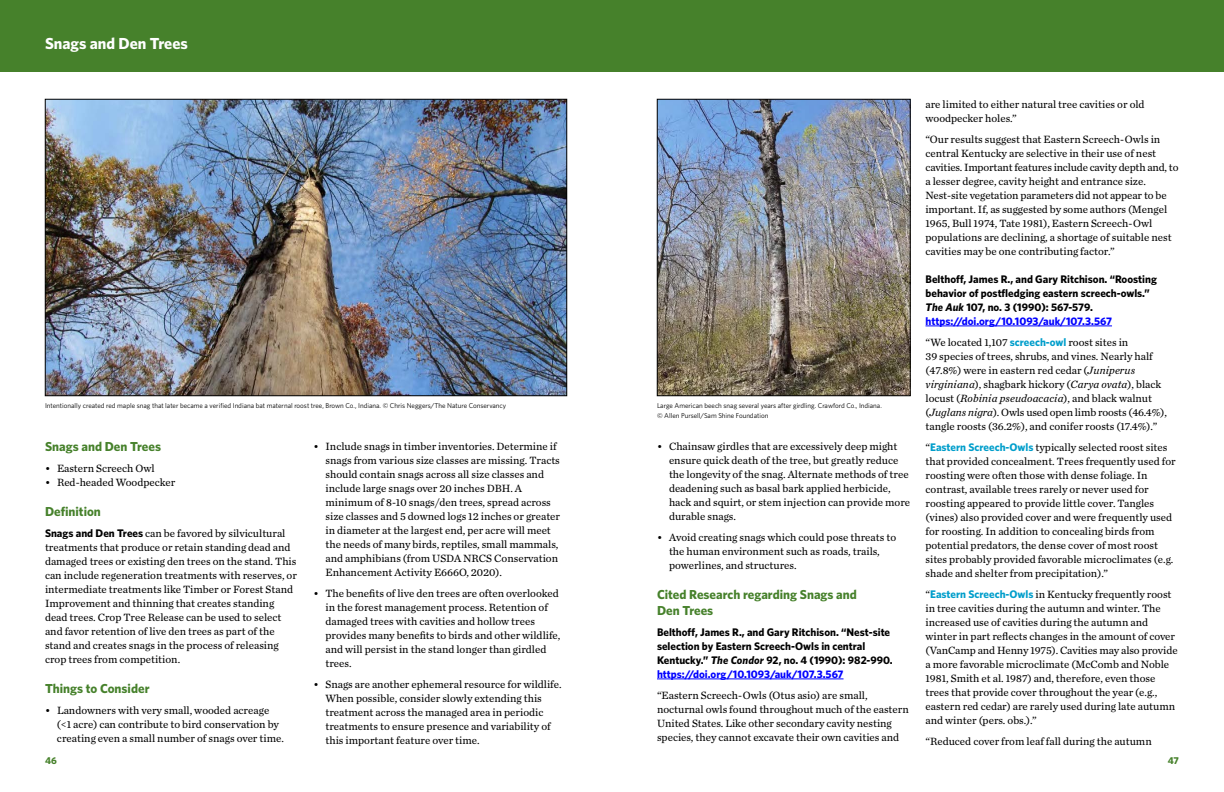
<style>
.page{position:relative;width:1224px;height:792px;background:#fff}
.page>*{position:absolute;margin:0;border:0;box-sizing:border-box;transform-origin:0 0}
.bird_name_header{font:700 16px "Whitney";color:#fff}
.h1___space{font:700 13px/16px "Whitney";color:#46812b}
.text_-_chronicle___s{font:11px/14px "Chronicle Text G2";color:#000}
.text_-_chronicle_-_i{font:11px/14px "Chronicle Text G2";color:#000}
.text_-_chronicle{font:11px/14px "Chronicle Text G2";color:#000}
.text_-_chronicle___s-2{font:700 11px/14px "Whitney";color:#000}
.t1{font:700 10px "Whitney";color:#46812b}
.photo_credit{font:7px/10px "Whitney";color:#000}
.s1{font-family:"Whitney";font-weight:700}
.s2{font-style:italic}
.s3{color:#00f}
.s4{font-family:"Whitney";font-weight:700;color:#009ecb}
</style>
<div class="page">
<div style="left:0;top:0;width:612px;height:72px;background:#46812b"></div>
<div style="left:612px;top:0;width:612px;height:72px;background:#46812b"></div>
<img style="left:47px;top:101px;width:518px;height:293px">
<div style="left:45px;top:99px;width:522px;height:297px;border:1px solid #000"></div>
<img style="left:659px;top:101px;width:249px;height:293px">
<div style="left:657px;top:99px;width:253px;height:297px;border:1px solid #000"></div>
<hr style="left:657px;top:679px;width:187px;height:1px;background:#00f">
<hr style="left:926px;top:326px;width:186px;height:1px;background:#00f">
<p class="bird_name_header" style="left:45px;top:33px;width:144px">Snags and Den Trees</p>
<p class="photo_credit" style="left:45px;top:400px;width:463px">Intentionally created red maple snag that later became a verified Indiana bat maternal roost tree, Brown Co., Indiana. © Chris Neggers/The Nature Conservancy</p>
<p class="photo_credit" style="left:657px;top:400px;width:226px">Large American beech snag several years after girdling. Crawford Co., Indiana. © Allen Pursell/Sam Shine Foundation</p>
<p class="h1___space" style="left:45px;top:439px;width:118px">Snags and Den Trees</p>
<p class="text_-_chronicle_-_i" style="left:45px;top:461px;width:111px">• Eastern Screech Owl</p>
<p class="text_-_chronicle_-_i" style="left:45px;top:475px;width:132px">• Red-headed Woodpecker</p>
<p class="h1___space" style="left:45px;top:504px;width:57px">Definition</p>
<p class="text_-_chronicle" style="left:45px;top:526px;width:253px"><span class="s1">Snags and Den Trees</span> can be favored by silvicultural treatments that produce or retain standing dead and damaged trees or existing den trees on the stand. This can include regeneration treatments with reserves, or intermediate treatments like Timber or Forest Stand Improvement and thinning that creates standing dead trees. Crop Tree Release can be used to select and favor retention of live den trees as part of the stand and creates snags in the process of releasing crop trees from competition.</p>
<p class="h1___space" style="left:45px;top:681px;width:106px">Things to Consider</p>
<p class="text_-_chronicle_-_i" style="left:57px;top:703px;width:228px;text-indent:-12px">• Landowners with very small, wooded acreage (&lt;1 acre) can contribute to bird conservation by creating even a small number of snags over time.</p>
<p class="text_-_chronicle_-_i" style="left:326px;top:439px;width:236px;text-indent:-12px">• Include snags in timber inventories. Determine if snags from various size classes are missing. Tracts should contain snags across all size classes and include large snags over 20 inches DBH. A minimum of 8-10 snags/den trees, spread across size classes and 5 downed logs 12 inches or greater in diameter at the largest end, per acre will meet the needs of many birds, reptiles, small mammals, and amphibians (from USDA NRCS Conservation Enhancement Activity E666O, 2020).</p>
<p class="text_-_chronicle_-_i" style="left:326px;top:586px;width:237px;text-indent:-12px">• The benefits of live den trees are often overlooked in the forest management process. Retention of damaged trees with cavities and hollow trees provides many benefits to birds and other wildlife, and will persist in the stand longer than girdled trees.</p>
<p class="text_-_chronicle_-_i" style="left:326px;top:677px;width:238px;text-indent:-12px">• Snags are another ephemeral resource for wildlife.<br>When possible, consider slowly extending this treatment across the managed area in periodic treatments to ensure presence and variability of this important feature over time.</p>
<p class="text_-_chronicle_-_i" style="left:669px;top:439px;width:243px;text-indent:-12px">• Chainsaw girdles that are excessively deep might ensure quick death of the tree, but greatly reduce the longevity of the snag. Alternate methods of tree deadening such as basal bark applied herbicide, hack and squirt, or stem injection can provide more durable snags.</p>
<p class="text_-_chronicle_-_i" style="left:669px;top:530px;width:229px;text-indent:-12px">• Avoid creating snags which could pose threats to the human environment such as roads, trails, powerlines, and structures.</p>
<p class="h1___space" style="left:657px;top:586px;width:201px">Cited Research regarding Snags and<br>Den Trees</p>
<p class="text_-_chronicle___s-2" style="left:657px;top:625px;width:237px">Belthoff, James R., and Gary Ritchison. “Nest-site selection by Eastern Screech-Owls in central Kentucky.” <span class="s2">The Condor</span> 92, no. 4 (1990): 982-990. <span class="s3">https://doi.org/10.1093/auk/107.3.567</span></p>
<p class="text_-_chronicle___s" style="left:657px;top:688px;width:253px">“Eastern Screech-Owls (Otus asio) are small, nocturnal owls found throughout much of the eastern United States. Like other secondary cavity nesting species, they cannot excavate their own cavities and</p>
<p class="text_-_chronicle___s" style="left:926px;top:97px;width:221px">are limited to either natural tree cavities or old woodpecker holes.”</p>
<p class="text_-_chronicle" style="left:926px;top:132px;width:255px">“Our results suggest that Eastern Screech-Owls in central Kentucky are selective in their use of nest cavities. Important features include cavity depth and, to a lesser degree, cavity height and entrance size.<br>Nest-site vegetation parameters did not appear to be important. If, as suggested by some authors (Mengel 1965, Bull 1974, Tate 1981), Eastern Screech-Owl populations are declining, a shortage of suitable nest cavities may be one contributing factor.”</p>
<p class="text_-_chronicle___s-2" style="left:926px;top:272px;width:233px">Belthoff, James R., and Gary Ritchison. “Roosting behavior of postfledging eastern screech-owls.” <span class="s2">The Auk</span> 107, no. 3 (1990): 567-579. <span class="s3">https://doi.org/10.1093/auk/107.3.567</span></p>
<p class="text_-_chronicle___s" style="left:926px;top:335px;width:243px">“We located 1,107 <span class="s4">screech-owl</span> roost sites in<br>39 species of trees, shrubs, and vines. Nearly half (47.8%) were in eastern red cedar (<span class="s2">Juniperus virginiana</span>), shagbark hickory (<span class="s2">Carya ovata</span>), black locust (<span class="s2">Robinia pseudoacacia</span>), and black walnut (<span class="s2">Juglans nigra</span>). Owls used open limb roosts (46.4%), tangle roosts (36.2%), and conifer roosts (17.4%).”</p>
<p class="text_-_chronicle___s" style="left:926px;top:440px;width:252px">“<span class="s4">Eastern Screech-Owls</span> typically selected roost sites that provided concealment. Trees frequently used for roosting were often those with dense foliage. In contrast, available trees rarely or never used for roosting appeared to provide little cover. Tangles (vines) also provided cover and were frequently used for roosting. In addition to concealing birds from potential predators, the dense cover of most roost sites probably provided favorable microclimates (e.g. shade and shelter from precipitation).”</p>
<p class="text_-_chronicle___s" style="left:926px;top:587px;width:254px">“<span class="s4">Eastern Screech-Owls</span> in Kentucky frequently roost in tree cavities during the autumn and winter. The increased use of cavities during the autumn and winter in part reflects changes in the amount of cover (VanCamp and Henny 1975). Cavities may also provide a more favorable microclimate (McComb and Noble 1981, Smith et al. 1987) and, therefore, even those trees that provide cover throughout the year (e.g., eastern red cedar) are rarely used during late autumn and winter (pers. obs.).”</p>
<p class="text_-_chronicle" style="left:926px;top:734px;width:228px">“Reduced cover from leaf fall during the autumn</p>
<p class="t1" style="left:45px;top:754px;width:13px">46</p>
<p class="t1" style="left:1168px;top:754px;width:13px">47</p>
</div>
